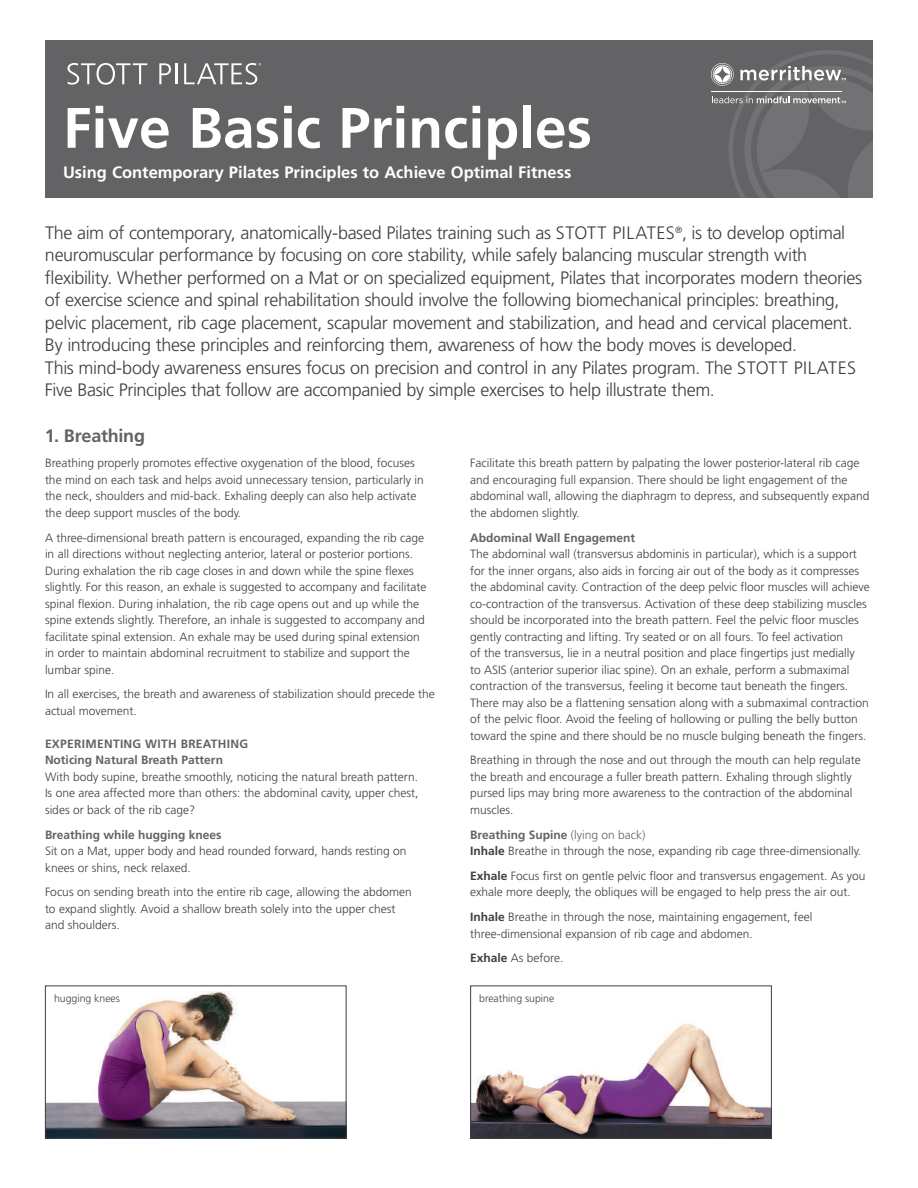
<style>
.page{position:relative;width:918px;height:1188px;background:#fff}
.page>*{position:absolute;margin:0;border:0;box-sizing:border-box;transform-origin:0 0}
.t1{font:700 57px "Frutiger LT Std";color:#fff}
.t2{font:300 18px/22.5px "Frutiger LT Std";letter-spacing:-.02em;color:#3e3e3f}
.t3{font:700 18px "Frutiger LT Std";letter-spacing:-.015em;color:#636265}
.t4{font:700 16.5px "Frutiger LT Std";color:#fff}
.t5{font:300 12px/16.5px "Frutiger LT Std";color:#3e3e3f}
.t6{font:700 12px/16.5px "Frutiger LT Std";color:#636265}
.t7{font:300 10.5px "Frutiger LT Std";color:#3e3e3f}
.s1{font-weight:700;color:#636265}
.s2{color:#636265}
.s3{font-weight:700}
</style>
<div class="page">
<div style="left:45px;top:40px;width:828px;height:158px;background:#636265"></div>
<img style="left:47px;top:986px;width:300px;height:152px">
<div style="left:45px;top:986px;width:301px;height:152px;border:1px solid #3e3e3f"></div>
<img style="left:472px;top:1024px;width:298px;height:112px">
<div style="left:470px;top:986px;width:302px;height:152px;border:1px solid #3e3e3f"></div>
<svg style="left:711px;top:50px;width:162px;height:148px"></svg>
<svg style="left:68px;top:63px;width:79px;height:22px"></svg>
<svg style="left:159px;top:63px;width:12px;height:21px"></svg>
<hr style="left:176px;top:63px;width:2px;height:21px;background:#fff">
<svg style="left:184px;top:63px;width:77px;height:22px"></svg>
<h1 class="t1" style="left:63px;top:94px;width:530px">Five Basic Principles</h1>
<h3 class="t4" style="left:63px;top:162px;width:510px">Using Contemporary Pilates Principles to Achieve Optimal Fitness</h3>
<p class="t2" style="left:45px;top:221px;width:819px">The aim of contemporary, anatomically-based Pilates training such as STOTT PILATES<sup>®</sup>, is to develop optimal neuromuscular performance by focusing on core stability, while safely balancing muscular strength with flexibility. Whether performed on a Mat or on specialized equipment, Pilates that incorporates modern theories of exercise science and spinal rehabilitation should involve the following biomechanical principles: breathing, pelvic placement, rib cage placement, scapular movement and stabilization, and head and cervical placement.<br>By introducing these principles and reinforcing them, awareness of how the body moves is developed.<br>This mind-body awareness ensures focus on precision and control in any Pilates program. The STOTT PILATES Five Basic Principles that follow are accompanied by simple exercises to help illustrate them.</p>
<h2 class="t3" style="left:45px;top:426px;width:102px">1. Breathing</h2>
<p class="t5" style="left:45px;top:455px;width:380px">Breathing properly promotes effective oxygenation of the blood, focuses the mind on each task and helps avoid unnecessary tension, particularly in the neck, shoulders and mid-back. Exhaling deeply can also help activate the deep support muscles of the body.</p>
<p class="t5" style="left:45px;top:529px;width:383px">A three-dimensional breath pattern is encouraged, expanding the rib cage in all directions without neglecting anterior, lateral or posterior portions.<br>During exhalation the rib cage closes in and down while the spine flexes slightly. For this reason, an exhale is suggested to accompany and facilitate spinal flexion. During inhalation, the rib cage opens out and up while the spine extends slightly. Therefore, an inhale is suggested to accompany and facilitate spinal extension. An exhale may be used during spinal extension in order to maintain abdominal recruitment to stabilize and support the lumbar spine.</p>
<p class="t5" style="left:45px;top:686px;width:391px">In all exercises, the breath and awareness of stabilization should precede the actual movement.</p>
<p class="t6" style="left:45px;top:735px;width:205px">EXPERIMENTING WITH BREATHING<br>Noticing Natural Breath Pattern</p>
<p class="t5" style="left:45px;top:769px;width:375px;text-align:justify">With body supine, breathe smoothly, noticing the natural breath pattern.<br>Is one area affected more than others: the abdominal cavity, upper chest, sides or back of the rib cage?</p>
<p class="t6" style="left:45px;top:826px;width:178px">Breathing while hugging knees</p>
<p class="t5" style="left:45px;top:843px;width:363px">Sit on a Mat, upper body and head rounded forward, hands resting on knees or shins, neck relaxed.</p>
<p class="t5" style="left:45px;top:884px;width:368px">Focus on sending breath into the entire rib cage, allowing the abdomen to expand slightly. Avoid a shallow breath solely into the upper chest and shoulders.</p>
<p class="t5" style="left:470px;top:455px;width:401px">Facilitate this breath pattern by palpating the lower posterior-lateral rib cage and encouraging full expansion. There should be light engagement of the abdominal wall, allowing the diaphragm to depress, and subsequently expand the abdomen slightly.</p>
<p class="t6" style="left:470px;top:529px;width:166px">Abdominal Wall Engagement</p>
<p class="t5" style="left:470px;top:546px;width:401px">The abdominal wall (transversus abdominis in particular), which is a support for the inner organs, also aids in forcing air out of the body as it compresses the abdominal cavity. Contraction of the deep pelvic floor muscles will achieve co-contraction of the transversus. Activation of these deep stabilizing muscles should be incorporated into the breath pattern. Feel the pelvic floor muscles gently contracting and lifting. Try seated or on all fours. To feel activation<br>of the transversus, lie in a neutral position and place fingertips just medially<br>to ASIS (anterior superior iliac spine). On an exhale, perform a submaximal contraction of the transversus, feeling it become taut beneath the fingers.<br>There may also be a flattening sensation along with a submaximal contraction of the pelvic floor. Avoid the feeling of hollowing or pulling the belly button toward the spine and there should be no muscle bulging beneath the fingers.</p>
<p class="t5" style="left:470px;top:752px;width:392px">Breathing in through the nose and out through the mouth can help regulate the breath and encourage a fuller breath pattern. Exhaling through slightly pursed lips may bring more awareness to the contraction of the abdominal muscles.</p>
<p class="t5" style="left:470px;top:826px;width:393px"><span class="s1">Breathing Supine</span> <span class="s2">(lying on back)<br></span><span class="s3">Inhale</span> Breathe in through the nose, expanding rib cage three-dimensionally.</p>
<p class="t5" style="left:470px;top:868px;width:397px"><span class="s3">Exhale</span> Focus first on gentle pelvic floor and transversus engagement. As you exhale more deeply, the obliques will be engaged to help press the air out.</p>
<p class="t5" style="left:470px;top:909px;width:344px"><span class="s3">Inhale</span> Breathe in through the nose, maintaining engagement, feel three-dimensional expansion of rib cage and abdomen.</p>
<p class="t5" style="left:470px;top:950px;width:95px"><span class="s3">Exhale</span> As before.</p>
<p class="t7" style="left:54px;top:992px;width:67px">hugging knees</p>
<p class="t7" style="left:479px;top:992px;width:77px">breathing supine</p>
</div>
